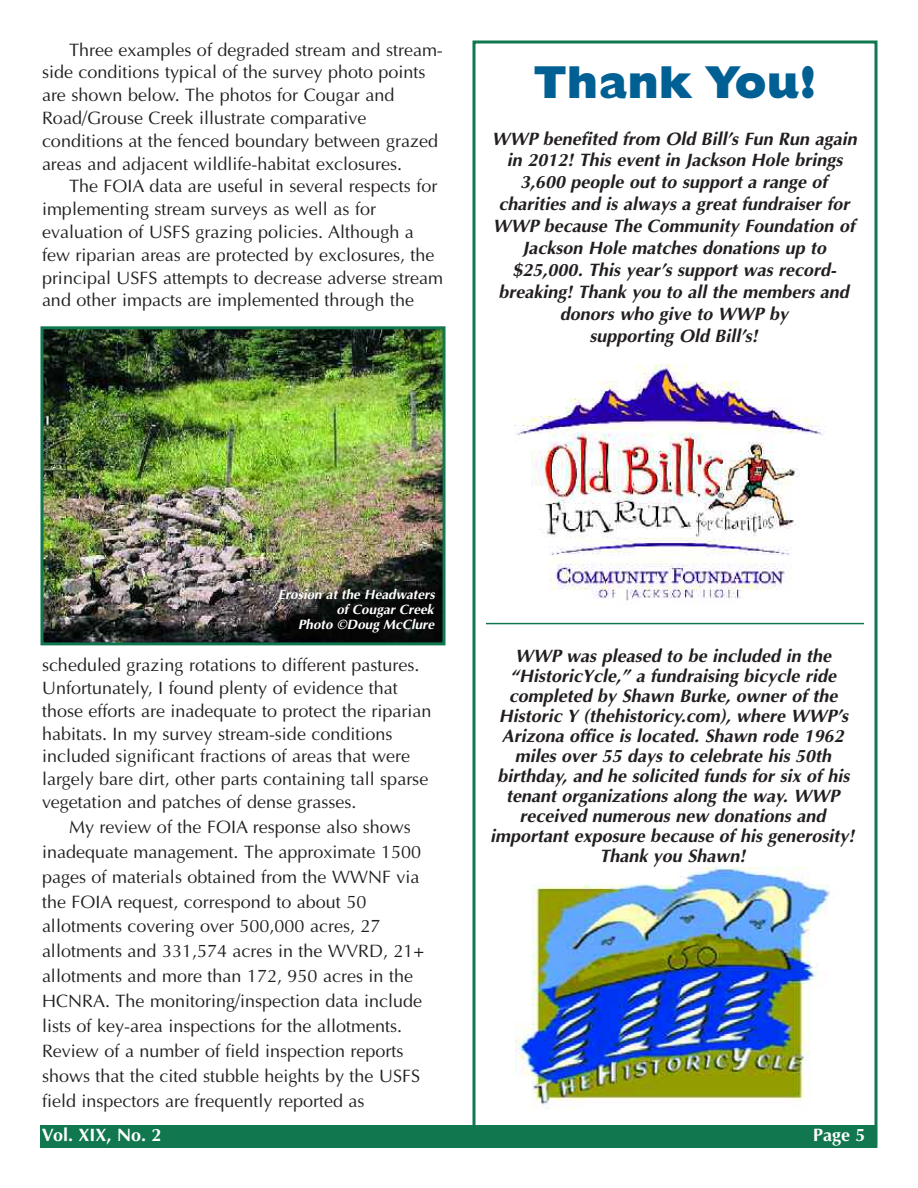
<style>
.page{position:relative;width:918px;height:1188px;background:#fff}
.page>*{position:absolute;margin:0;border:0;box-sizing:border-box;transform-origin:0 0}
.t1{font:800 46.5px "Gill Sans";color:#006094}
.t2{font:18px/22.8px "Optima";color:#231f20}
.t3{font:italic 700 18px/20px "Optima";color:#231f20;text-align:center}
.t4{font:700 18px "Optima";color:#fff}
.t5{font:italic 700 13.5px/15px "Optima";color:#fff;text-align:right}
</style>
<div class="page">
<div style="left:472px;top:40px;width:406px;height:1108px;border:3px solid #11774f"></div>
<img style="left:516px;top:867px;width:314px;height:243px">
<img style="left:515px;top:365px;width:310px;height:236px">
<div style="left:40px;top:1125px;width:837px;height:23px;background:#11774f"></div>
<hr style="left:486px;top:623px;width:378px;height:1px;background:#11774f">
<img style="left:44px;top:330px;width:398px;height:311px">
<div style="left:40px;top:326px;width:406px;height:319px;border:3px solid #11774f"></div>
<p class="t2" style="left:42px;top:38px;width:402px;text-indent:27px">Three examples of degraded stream and stream&shy;side conditions typical of the survey photo points are shown below. The photos for Cougar and Road/Grouse Creek illustrate comparative conditions at the fenced boundary between grazed areas and adjacent wildlife-habitat exclosures.</p>
<p class="t2" style="left:42px;top:175px;width:403px;text-indent:27px">The FOIA data are useful in several respects for implementing stream surveys as well as for evaluation of USFS grazing policies. Although a few riparian areas are protected by exclosures, the principal USFS attempts to decrease adverse stream and other impacts are implemented through the</p>
<h1 class="t1" style="left:534px;top:65px;width:284px">Thank You!</h1>
<p class="t3" style="left:492px;top:127px;width:367px;line-height:21.9px">WWP benefited from Old Bill’s Fun Run again in 2012! This event in Jackson Hole brings 3,600 people out to support a range of charities and is always a great fundraiser for WWP because The Community Foundation of Jackson Hole matches donations up to $25,000. This year’s support was record&shy;breaking! Thank you to all the members and donors who give to WWP by<br>supporting Old Bill’s!</p>
<p class="t5" style="left:278px;top:587px;width:158px">Erosion at the Headwaters of Cougar Creek<br>Photo ©Doug McClure</p>
<p class="t2" style="left:42px;top:654px;width:391px">scheduled grazing rotations to different pastures.<br>Unfortunately, I found plenty of evidence that those efforts are inadequate to protect the riparian habitats. In my survey stream-side conditions included significant fractions of areas that were largely bare dirt, other parts containing tall sparse vegetation and patches of dense grasses.</p>
<p class="t2" style="left:42px;top:814px;width:384px;line-height:24.9px;text-indent:27px">My review of the FOIA response also shows inadequate management. The approximate 1500 pages of materials obtained from the WWNF via the FOIA request, correspond to about 50 allotments covering over 500,000 acres, 27 allotments and 331,574 acres in the WVRD, 21+ allotments and more than 172, 950 acres in the HCNRA. The monitoring/inspection data include lists of key-area inspections for the allotments.<br>Review of a number of field inspection reports shows that the cited stubble heights by the USFS field inspectors are frequently reported as</p>
<p class="t3" style="left:490px;top:646px;width:366px">WWP was pleased to be included in the “HistoricYcle,” a fundraising bicycle ride completed by Shawn Burke, owner of the Historic Y (thehistoricy.com), where WWP’s Arizona office is located. Shawn rode 1962 miles over 55 days to celebrate his 50th birthday, and he solicited funds for six of his tenant organizations along the way. WWP received numerous new donations and important exposure because of his generosity!<br>Thank you Shawn!</p>
<p class="t4" style="left:42px;top:1125px;width:121px">Vol. XIX, No. 2</p>
<p class="t4" style="left:813px;top:1125px;width:54px">Page 5</p>
</div>
